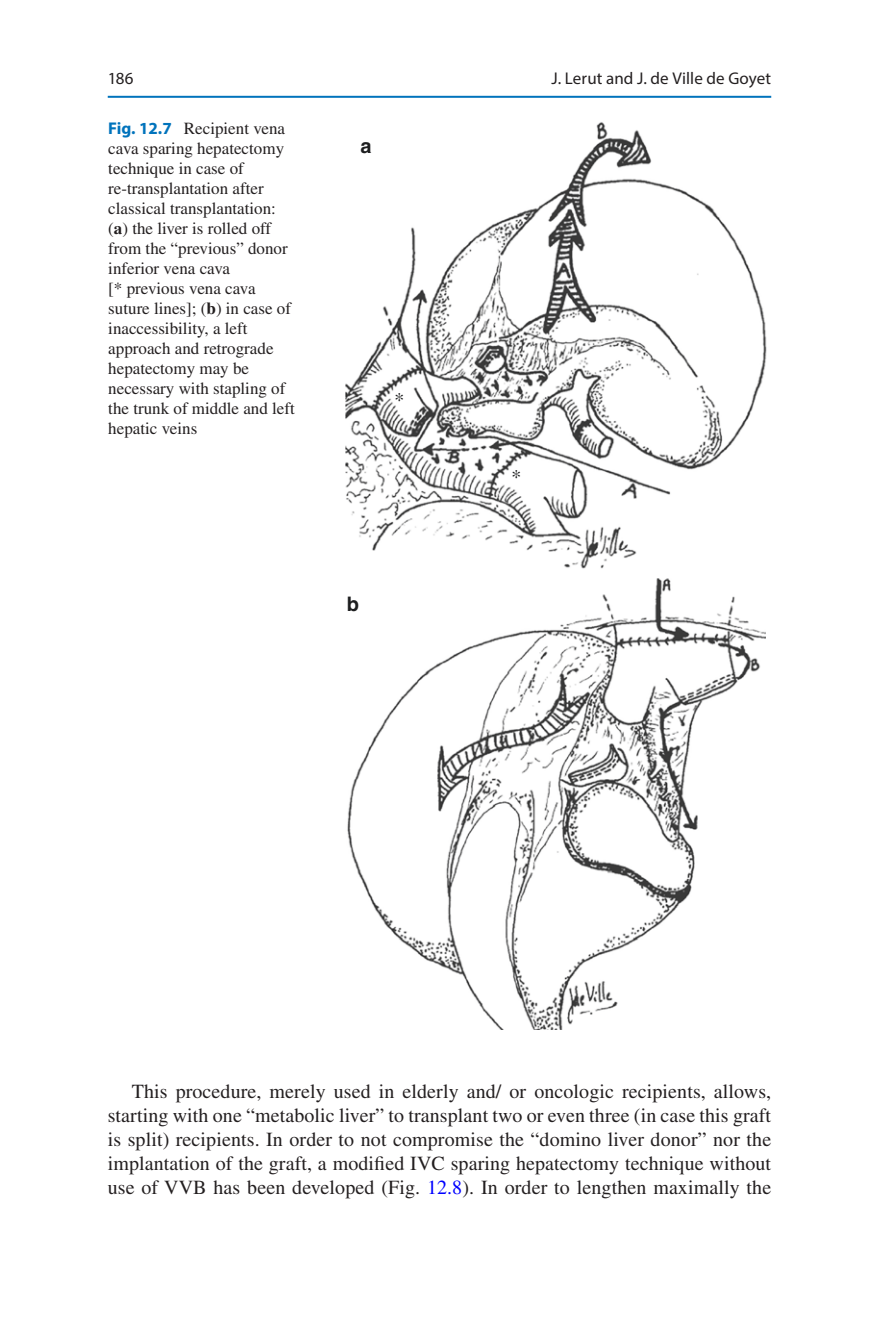
<style>
.page{position:relative;width:879px;height:1333px;background:#fff}
.page>*{position:absolute;margin:0;border:0;box-sizing:border-box;transform-origin:0 0}
.t1{font:20px/24px "Times LT Std";letter-spacing:.005em;color:#231f20;text-align:justify}
.t2{font:20px "Helvetica Bold 5";color:#1d1e1f}
.t3{font:17px/20px "Times LT Std";color:#231f20}
.t4{font:17px "Myriad Pro Regular 2";letter-spacing:.01em;color:#231f20}
.t5{font:17px "Myriad Pro";color:#231f20}
.s1{font-family:"Myriad Pro";font-weight:700;color:#0073bc}
.s2{font-weight:700}
.s3{color:#00f}
</style>
<div class="page">
<img style="left:346px;top:122px;width:421px;height:447px">
<img style="left:347px;top:578px;width:419px;height:451px">
<hr style="left:108px;top:96px;width:663px;height:2px;background:#0073bc">
<svg style="left:512px;top:469px;width:8px;height:9px"></svg>
<svg style="left:395px;top:392px;width:8px;height:9px"></svg>
<p class="t5" style="left:108px;top:68px;width:27px">186</p>
<p class="t3" style="left:108px;top:118px;width:188px"><span class="s1">Fig. 12.7</span> Recipient vena cava sparing hepatectomy technique in case of re-transplantation after classical transplantation: (<span class="s2">a</span>) the liver is rolled off from the “previous” donor inferior vena cava<br>[* previous vena cava suture lines]; (<span class="s2">b</span>) in case of inaccessibility, a left approach and retrograde hepatectomy may be necessary with stapling of the trunk of middle and left hepatic veins</p>
<p class="t2" style="left:360px;top:134px;width:13px">a</p>
<p class="t2" style="left:347px;top:592px;width:14px">b</p>
<p class="t4" style="left:551px;top:68px;width:221px">J. Lerut and J. de Ville de Goyet</p>
<p class="t1" style="left:108px;top:1078px;width:665px;text-indent:24px">This procedure, merely used in elderly and/ or oncologic recipients, allows, starting with one “metabolic liver” to transplant two or even three (in case this graft is split) recipients. In order to not compromise the “domino liver donor” nor the implantation of the graft, a modified IVC sparing hepatectomy technique without use of VVB has been developed (Fig. <span class="s3">12.8</span>). In order to lengthen maximally the</p>
</div>
